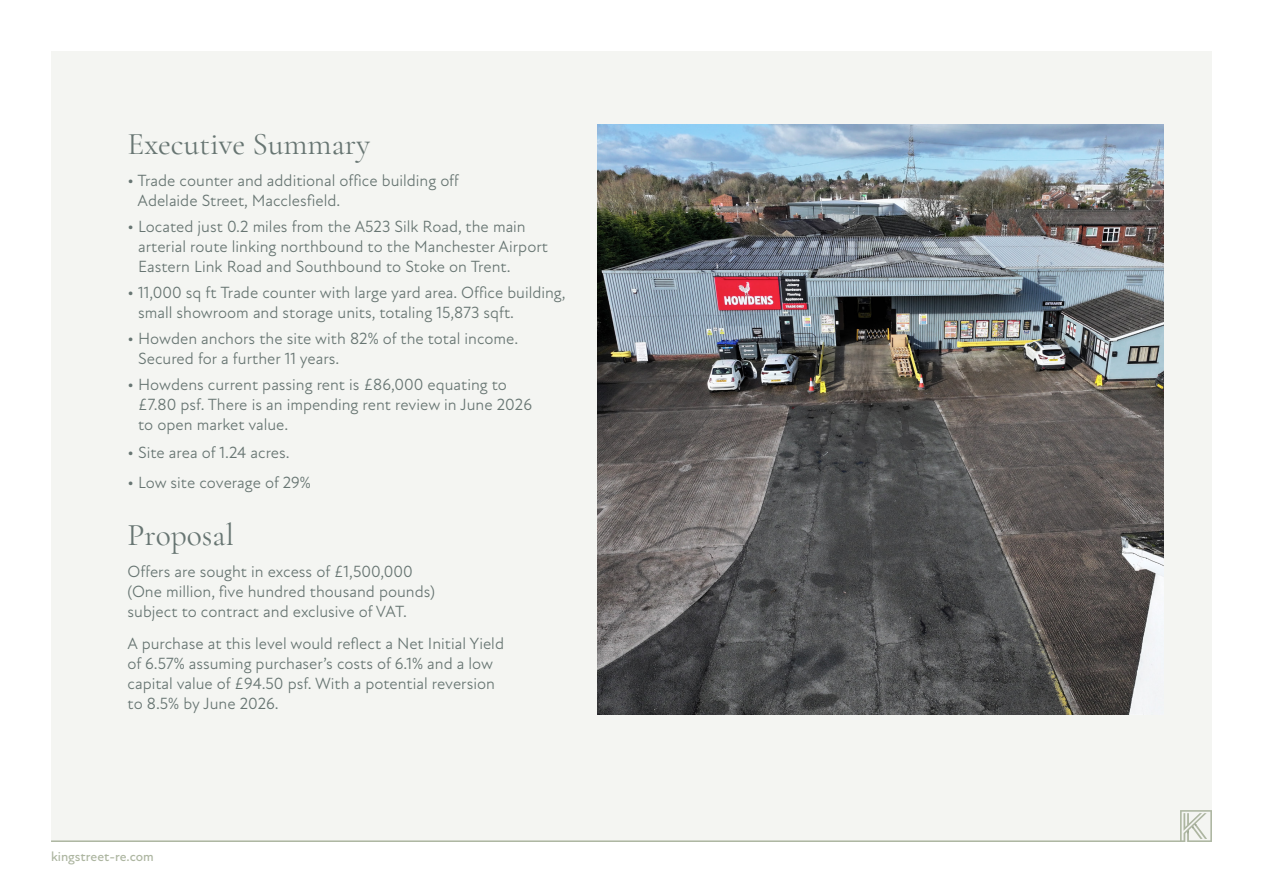
<style>
.page{position:relative;width:1263px;height:893px;background:#fff}
.page>*{position:absolute;margin:0;border:0;box-sizing:border-box;transform-origin:0 0}
.t1{font:31.5px "Cormorant Garamond";color:#677572}
.t2{font:16.5px/19.8px "New Atten";color:#677572}
.t3{font:500 13.5px "New Atten";color:#adb6a1}
</style>
<div class="page">
<div style="left:51px;top:51px;width:1161px;height:791px;background:#f4f5f2"></div>
<svg style="left:1180px;top:810px;width:32px;height:32px"></svg>
<hr style="left:51px;top:840px;width:1130px;height:2px;background:#adb6a1">
<img style="left:597px;top:124px;width:566px;height:590px">
<h1 class="t1" style="left:128px;top:124px;width:244px">Executive Summary</h1>
<p class="t2" style="left:138px;top:171px;width:323px;text-indent:-10px">• Trade counter and additional office building off<br>Adelaide Street, Macclesfield.</p>
<p class="t2" style="left:138px;top:217px;width:411px;text-indent:-11px">• Located just 0.2 miles from the A523 Silk Road, the main arterial route linking northbound to the Manchester Airport<br>Eastern Link Road and Southbound to Stoke on Trent.</p>
<p class="t2" style="left:138px;top:283px;width:429px;text-indent:-11px">• 11,000 sq ft Trade counter with large yard area. Office building, small showroom and storage units, totaling 15,873 sqft.</p>
<p class="t2" style="left:138px;top:329px;width:382px;text-indent:-11px">• Howden anchors the site with 82% of the total income.<br>Secured for a further 11 years.</p>
<p class="t2" style="left:138px;top:375px;width:395px;text-indent:-11px">• Howdens current passing rent is £86,000 equating to £7.80 psf. There is an impending rent review in June 2026 to open market value.</p>
<p class="t2" style="left:128px;top:443px;width:164px">• Site area of 1.24 acres.</p>
<p class="t2" style="left:128px;top:473px;width:185px">• Low site coverage of 29%</p>
<h1 class="t1" style="left:128px;top:515px;width:108px">Proposal</h1>
<p class="t2" style="left:128px;top:562px;width:309px">Offers are sought in excess of £1,500,000 (One million, five hundred thousand pounds) subject to contract and exclusive of VAT.</p>
<p class="t2" style="left:128px;top:634px;width:378px">A purchase at this level would reflect a Net Initial Yield of 6.57% assuming purchaser’s costs of 6.1% and a low capital value of £94.50 psf. With a potential reversion to 8.5% by June 2026.</p>
<p class="t3" style="left:51px;top:848px;width:104px">kingstreet-re.com</p>
</div>
